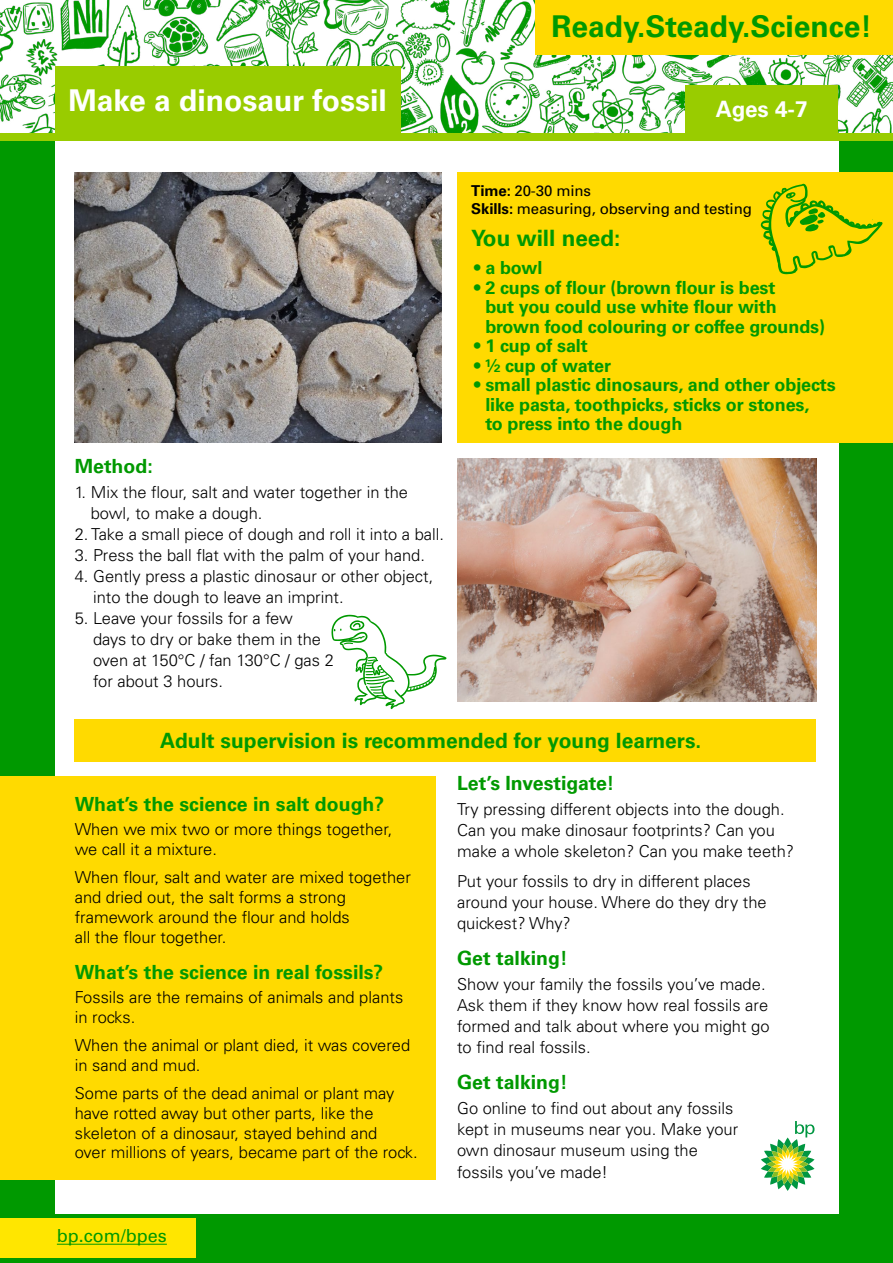
<style>
.page{position:relative;width:893px;height:1263px;background:#fff}
.page>*{position:absolute;margin:0;border:0;box-sizing:border-box;transform-origin:0 0}
.t1{font:700 30px "Univers LT Std";color:#090}
.t2{font:700 30px "Univers LT Std";color:#fff}
.t3{font:700 22.5px "Univers";color:#090}
.t4{font:700 22.5px "Univers";color:#fff}
.t5{font:700 21px "Univers LT Std";color:#090}
.t6{font:700 19.5px "Univers LT Std";color:#090}
.t7{font:700 18px/19.5px "Univers";letter-spacing:-.005em;color:#090}
.t8{font:18px "Univers LT Std";color:#090}
.t9{font:300 16.5px/21px "Univers LT Std";color:#000}
.t10{font:15px/18px "Univers";letter-spacing:-.005em;color:#000}
.s1{font-weight:700}
</style>
<div class="page">
<img style="left:0;top:0;width:893px;height:133px">
<div style="left:0;top:140px;width:893px;height:1123px;background:#090"></div>
<div style="left:0;top:1218px;width:196px;height:40px;background:#ffe600"></div>
<div style="left:55px;top:133px;width:783px;height:1080px;background:#fff"></div>
<hr style="left:57px;top:1244px;width:110px;height:1px;background:#090">
<div style="left:0;top:133px;width:893px;height:7px;background:#9c0"></div>
<svg style="left:761px;top:1121px;width:53px;height:70px"></svg>
<div style="left:55px;top:66px;width:346px;height:67px;background:#9c0"></div>
<div style="left:0;top:776px;width:436px;height:403px;background:#ffda00"></div>
<div style="left:457px;top:172px;width:436px;height:270px;background:#ffda00"></div>
<div style="left:686px;top:85px;width:152px;height:48px;background:#9c0"></div>
<div style="left:536px;top:0;width:357px;height:55px;background:#ffda00"></div>
<img style="left:75px;top:172px;width:366px;height:270px">
<img style="left:457px;top:459px;width:359px;height:243px">
<div style="left:75px;top:719px;width:741px;height:43px;background:#ffda00"></div>
<svg style="left:761px;top:184px;width:122px;height:90px"></svg>
<svg style="left:331px;top:615px;width:116px;height:94px"></svg>
<h1 class="t1" style="left:551px;top:8px;width:322px">Ready.Steady.Science!</h1>
<h1 class="t2" style="left:68px;top:83px;width:320px">Make a dinosaur fossil</h1>
<h2 class="t4" style="left:716px;top:96px;width:93px">Ages 4-7</h2>
<p class="t6" style="left:75px;top:455px;width:80px">Method:</p>
<p class="t9" style="left:91px;top:482px;width:319px;text-indent:-16px">1. Mix the flour, salt and water together in the bowl, to make a dough.</p>
<p class="t9" style="left:75px;top:524px;width:371px">2. Take a small piece of dough and roll it into a ball.</p>
<p class="t9" style="left:75px;top:545px;width:352px">3. Press the ball flat with the palm of your hand.</p>
<p class="t9" style="left:93px;top:566px;width:342px;text-indent:-18px">4. Gently press a plastic dinosaur or other object, into the dough to leave an imprint.</p>
<p class="t9" style="left:93px;top:608px;width:242px;text-indent:-18px">5. Leave your fossils for a few<br>days to dry or bake them in the oven at 150°C / fan 130°C / gas 2 for about 3 hours.</p>
<p class="t10" style="left:471px;top:181px;width:282px"><span class="s1">Time:</span> 20-30 mins<br><span class="s1">Skills:</span> measuring, observing and testing</p>
<h2 class="t3" style="left:471px;top:225px;width:151px">You will need:</h2>
<p class="t7" style="left:474px;top:258px;width:70px">• a bowl</p>
<p class="t7" style="left:485px;top:278px;width:341px;text-indent:-11px">• 2 cups of flour (brown flour is best<br>but you could use white flour with brown food colouring or coffee grounds)</p>
<p class="t7" style="left:474px;top:336px;width:115px">• 1 cup of salt</p>
<p class="t7" style="left:474px;top:356px;width:138px">• ½ cup of water</p>
<p class="t7" style="left:485px;top:375px;width:352px;text-indent:-11px">• small plastic dinosaurs, and other objects like pasta, toothpicks, sticks or stones,<br>to press into the dough</p>
<p class="t5" style="left:160px;top:728px;width:543px">Adult supervision is recommended for young learners.</p>
<p class="t6" style="left:75px;top:793px;width:311px">What’s the science in salt dough?</p>
<p class="t9" style="left:75px;top:819px;width:319px;line-height:19.8px">When we mix two or more things together, we call it a mixture.</p>
<p class="t9" style="left:75px;top:867px;width:338px;line-height:19.8px">When flour, salt and water are mixed together and dried out, the salt forms a strong framework around the flour and holds<br>all the flour together.</p>
<p class="t6" style="left:75px;top:960px;width:310px">What’s the science in real fossils?</p>
<p class="t9" style="left:75px;top:987px;width:330px;line-height:19.8px">Fossils are the remains of animals and plants in rocks.</p>
<p class="t9" style="left:75px;top:1035px;width:337px;line-height:19.8px">When the animal or plant died, it was covered in sand and mud.</p>
<p class="t9" style="left:75px;top:1083px;width:344px;line-height:19.8px">Some parts of the dead animal or plant may have rotted away but other parts, like the skeleton of a dinosaur, stayed behind and<br>over millions of years, became part of the rock.</p>
<p class="t8" style="left:57px;top:1225px;width:111px">bp.com/bpes</p>
<p class="t6" style="left:457px;top:771px;width:159px">Let’s Investigate!</p>
<p class="t9" style="left:457px;top:799px;width:339px">Try pressing different objects into the dough.<br>Can you make dinosaur footprints? Can you make a whole skeleton? Can you make teeth?</p>
<p class="t9" style="left:457px;top:870px;width:311px">Put your fossils to dry in different places around your house. Where do they dry the quickest? Why?</p>
<p class="t6" style="left:457px;top:946px;width:112px">Get talking!</p>
<p class="t9" style="left:457px;top:974px;width:314px">Show your family the fossils you’ve made.<br>Ask them if they know how real fossils are formed and talk about where you might go to find real fossils.</p>
<p class="t6" style="left:457px;top:1071px;width:112px">Get talking!</p>
<p class="t9" style="left:457px;top:1098px;width:283px">Go online to find out about any fossils kept in museums near you. Make your own dinosaur museum using the fossils you’ve made!</p>
</div>
